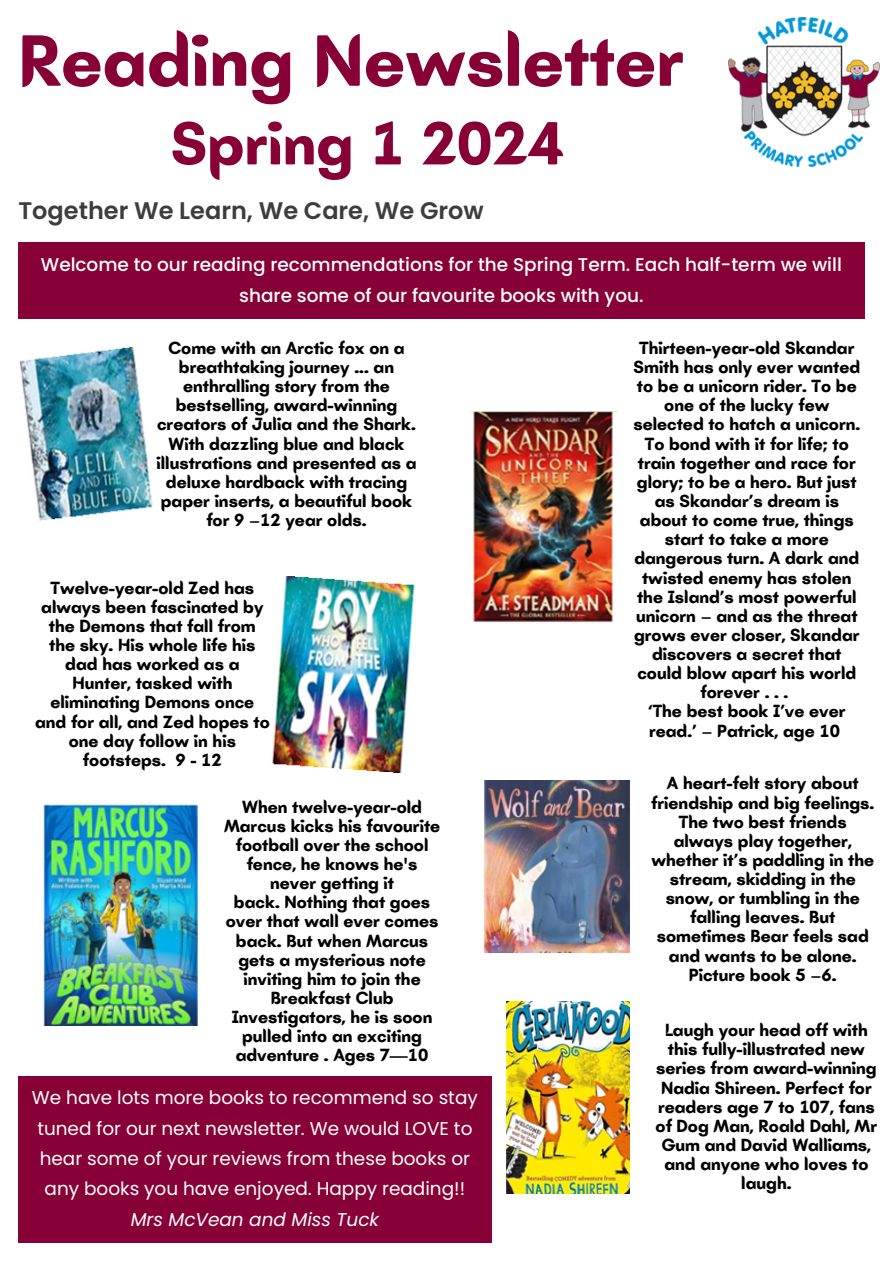
<style>
.page{position:relative;width:894px;height:1264px;background:#fff}
.page>*{position:absolute;margin:0;border:0;box-sizing:border-box;transform-origin:0 0}
.t1{font:700 74.1px "Batangas";color:#870137}
.t2{font:700 62.25px "Batangas";color:#870137}
.t3{font:600 24px "Poppins";color:#3d3d3d}
.t4{font:18.45px/30.3px "Poppins";color:#fff;text-align:center}
.t5{font:500 18.45px/30.3px "Poppins";color:#fff;text-align:center}
.t6{font:italic 18.45px "Poppins";color:#fff}
.t7{font:700 18px/19.2px "Batangas";color:#000;text-align:center}
</style>
<div class="page">
<img style="left:728px;top:18px;width:151px;height:148px">
<div style="left:18px;top:242px;width:846px;height:77px;background:#870137"></div>
<img style="left:19px;top:347px;width:133px;height:173px">
<img style="left:272px;top:576px;width:143px;height:196px">
<img style="left:43px;top:804px;width:155px;height:221px">
<img style="left:470px;top:411px;width:147px;height:211px">
<img style="left:484px;top:780px;width:145px;height:172px">
<img style="left:507px;top:1001px;width:122px;height:192px">
<div style="left:18px;top:1076px;width:473px;height:166px;background:#870137"></div>
<p class="t1" style="left:18px;top:17px;width:667px">Reading Newsletter</p>
<p class="t2" style="left:171px;top:106px;width:394px">Spring 1 2024</p>
<p class="t3" style="left:18px;top:193px;width:466px">Together We Learn, We Care, We Grow</p>
<p class="t5" style="left:41px;top:250px;width:802px">Welcome to our reading recommendations for the Spring Term. Each half-term we will share some of our favourite books with you.</p>
<h4 class="t7" style="left:156px;top:338px;width:261px">Come with an Arctic fox on a breathtaking journey ... an enthralling story from the bestselling, award-winning creators of Julia and the Shark.<br>With dazzling blue and black illustrations and presented as a deluxe hardback with tracing paper inserts, a beautiful book for 9 –12 year olds.</h4>
<p class="t7" style="left:35px;top:578px;width:236px">Twelve-year-old Zed has always been fascinated by the Demons that fall from the sky. His whole life his dad has worked as a<br>Hunter, tasked with eliminating Demons once and for all, and Zed hopes to one day follow in his footsteps. 9 - 12</p>
<p class="t7" style="left:224px;top:797px;width:218px">When twelve-year-old<br>Marcus kicks his favourite football over the school fence, he knows he's never getting it<br>back. Nothing that goes over that wall ever comes back. But when Marcus gets a mysterious note inviting him to join the<br>Breakfast Club<br>Investigators, he is soon pulled into an exciting adventure . Ages 7—10</p>
<p class="t4" style="left:32px;top:1082px;width:447px">We have lots more books to recommend so stay tuned for our next newsletter. We would LOVE to hear some of your reviews from these books or any books you have enjoyed. Happy reading!!</p>
<p class="t6" style="left:131px;top:1206px;width:250px">Mrs McVean and Miss Tuck</p>
<h4 class="t7" style="left:633px;top:338px;width:228px">Thirteen-year-old Skandar<br>Smith has only ever wanted to be a unicorn rider. To be one of the lucky few selected to hatch a unicorn.<br>To bond with it for life; to train together and race for glory; to be a hero. But just as Skandar’s dream is about to come true, things start to take a more dangerous turn. A dark and twisted enemy has stolen the Island’s most powerful unicorn – and as the threat grows ever closer, Skandar discovers a secret that could blow apart his world forever . . .<br>‘The best book I’ve ever read.’ – Patrick, age 10</h4>
<h4 class="t7" style="left:651px;top:773px;width:224px">A heart-felt story about friendship and big feelings.<br>The two best friends always play together, whether it’s paddling in the stream, skidding in the snow, or tumbling in the falling leaves. But sometimes Bear feels sad and wants to be alone.<br>Picture book 5 –6.</h4>
<h4 class="t7" style="left:655px;top:1020px;width:223px">Laugh your head off with this fully-illustrated new series from award-winning<br>Nadia Shireen. Perfect for readers age 7 to 107, fans of Dog Man, Roald Dahl, Mr<br>Gum and David Walliams, and anyone who loves to laugh.</h4>
</div>
